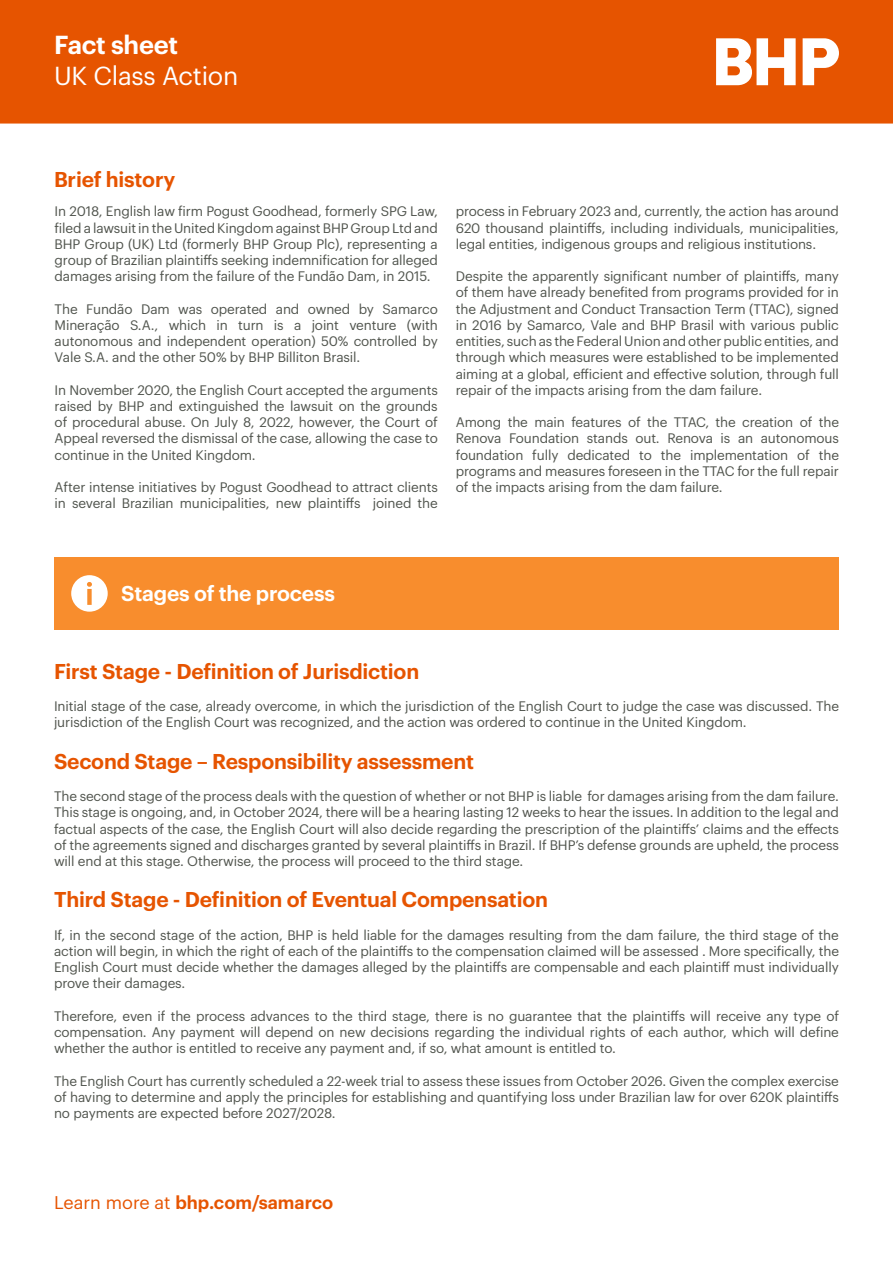
<style>
.page{position:relative;width:893px;height:1263px;background:#fff}
.page>*{position:absolute;margin:0;border:0;box-sizing:border-box;transform-origin:0 0}
.t1{font:25.5px "Graphik";letter-spacing:-.01em;color:#fff}
.t2{font:600 25.5px "Graphik";letter-spacing:-.01em;color:#fff}
.t3{font:600 21px "Graphik";letter-spacing:-.01em;color:#e65400}
.t4{font:600 21px "Graphik";letter-spacing:-.01em;color:#fff}
.t5{font:600 18px "Graphik";color:#e65400}
.t6{font:13.5px/16.2px "Graphik";letter-spacing:-.01em;color:#50544d;text-align:justify}
.s1{font-weight:400}
</style>
<div class="page">
<div style="left:0;top:0;width:893px;height:124px;background:#e65400"></div>
<svg style="left:716px;top:38px;width:123px;height:47px"></svg>
<div style="left:54px;top:557px;width:785px;height:73px;background:#f88d2d"></div>
<svg style="left:71px;top:575px;width:37px;height:37px"></svg>
<p class="t2" style="left:54px;top:25px;width:126px">Fact sheet</p>
<p class="t1" style="left:54px;top:56px;width:186px">UK Class Action</p>
<p class="t3" style="left:54px;top:163px;width:123px">Brief history</p>
<p class="t6" style="left:55px;top:202px;width:385px">In 2018, English law firm Pogust Goodhead, formerly SPG Law, filed a lawsuit in the United Kingdom against BHP Group Ltd and BHP Group (UK) Ltd (formerly BHP Group Plc), representing a group of Brazilian plaintiffs seeking indemnification for alleged damages arising from the failure of the Fundão Dam, in 2015.</p>
<p class="t6" style="left:55px;top:300px;width:385px">The Fundão Dam was operated and owned by Samarco Mineração S.A., which in turn is a joint venture (with autonomous and independent operation) 50% controlled by Vale S.A. and the other 50% by BHP Billiton Brasil.</p>
<p class="t6" style="left:55px;top:381px;width:385px">In November 2020, the English Court accepted the arguments raised by BHP and extinguished the lawsuit on the grounds of procedural abuse. On July 8, 2022, however, the Court of Appeal reversed the dismissal of the case, allowing the case to continue in the United Kingdom.</p>
<p class="t6" style="left:55px;top:478px;width:385px">After intense initiatives by Pogust Goodhead to attract clients in several Brazilian municipalities, new plaintiffs joined the</p>
<p class="t6" style="left:456px;top:202px;width:385px">process in February 2023 and, currently, the action has around 620 thousand plaintiffs, including individuals, municipalities, legal entities, indigenous groups and religious institutions.</p>
<p class="t6" style="left:456px;top:267px;width:385px">Despite the apparently significant number of plaintiffs, many of them have already benefited from programs provided for in the Adjustment and Conduct Transaction Term (TTAC), signed in 2016 by Samarco, Vale and BHP Brasil with various public entities, such as the Federal Union and other public entities, and through which measures were established to be implemented aiming at a global, efficient and effective solution, through full repair of the impacts arising from the dam failure.</p>
<p class="t6" style="left:456px;top:413px;width:385px">Among the main features of the TTAC, the creation of the Renova Foundation stands out. Renova is an autonomous foundation fully dedicated to the implementation of the programs and measures foreseen in the TTAC for the full repair of the impacts arising from the dam failure.</p>
<p class="t4" style="left:121px;top:577px;width:215px">Stages of the process</p>
<p class="t3" style="left:54px;top:655px;width:367px">First Stage - Definition of Jurisdiction</p>
<p class="t6" style="left:54px;top:697px;width:787px">Initial stage of the case, already overcome, in which the jurisdiction of the English Court to judge the case was discussed. The jurisdiction of the English Court was recognized, and the action was ordered to continue in the United Kingdom.</p>
<p class="t3" style="left:54px;top:745px;width:422px">Second Stage – Responsibility assessment</p>
<p class="t6" style="left:54px;top:787px;width:786px">The second stage of the process deals with the question of whether or not BHP is liable for damages arising from the dam failure.<br>This stage is ongoing, and, in October 2024, there will be a hearing lasting 12 weeks to hear the issues. In addition to the legal and factual aspects of the case, the English Court will also decide regarding the prescription of the plaintiffs’ claims and the effects of the agreements signed and discharges granted by several plaintiffs in Brazil. If BHP’s defense grounds are upheld, the process will end at this stage. Otherwise, the process will proceed to the third stage.</p>
<p class="t3" style="left:54px;top:884px;width:495px">Third Stage - Definition of Eventual Compensation</p>
<p class="t6" style="left:54px;top:926px;width:786px">If, in the second stage of the action, BHP is held liable for the damages resulting from the dam failure, the third stage of the action will begin, in which the right of each of the plaintiffs to the compensation claimed will be assessed . More specifically, the English Court must decide whether the damages alleged by the plaintiffs are compensable and each plaintiff must individually prove their damages.</p>
<p class="t6" style="left:54px;top:1007px;width:787px">Therefore, even if the process advances to the third stage, there is no guarantee that the plaintiffs will receive any type of compensation. Any payment will depend on new decisions regarding the individual rights of each author, which will define whether the author is entitled to receive any payment and, if so, what amount is entitled to.</p>
<p class="t6" style="left:54px;top:1071px;width:786px">The English Court has currently scheduled a 22-week trial to assess these issues from October 2026. Given the complex exercise of having to determine and apply the principles for establishing and quantifying loss under Brazilian law for over 620K plaintiffs no payments are expected before 2027/2028.</p>
<p class="t5" style="left:54px;top:1189px;width:281px"><span class="s1">Learn more at</span> bhp.com/samarco</p>
</div>
